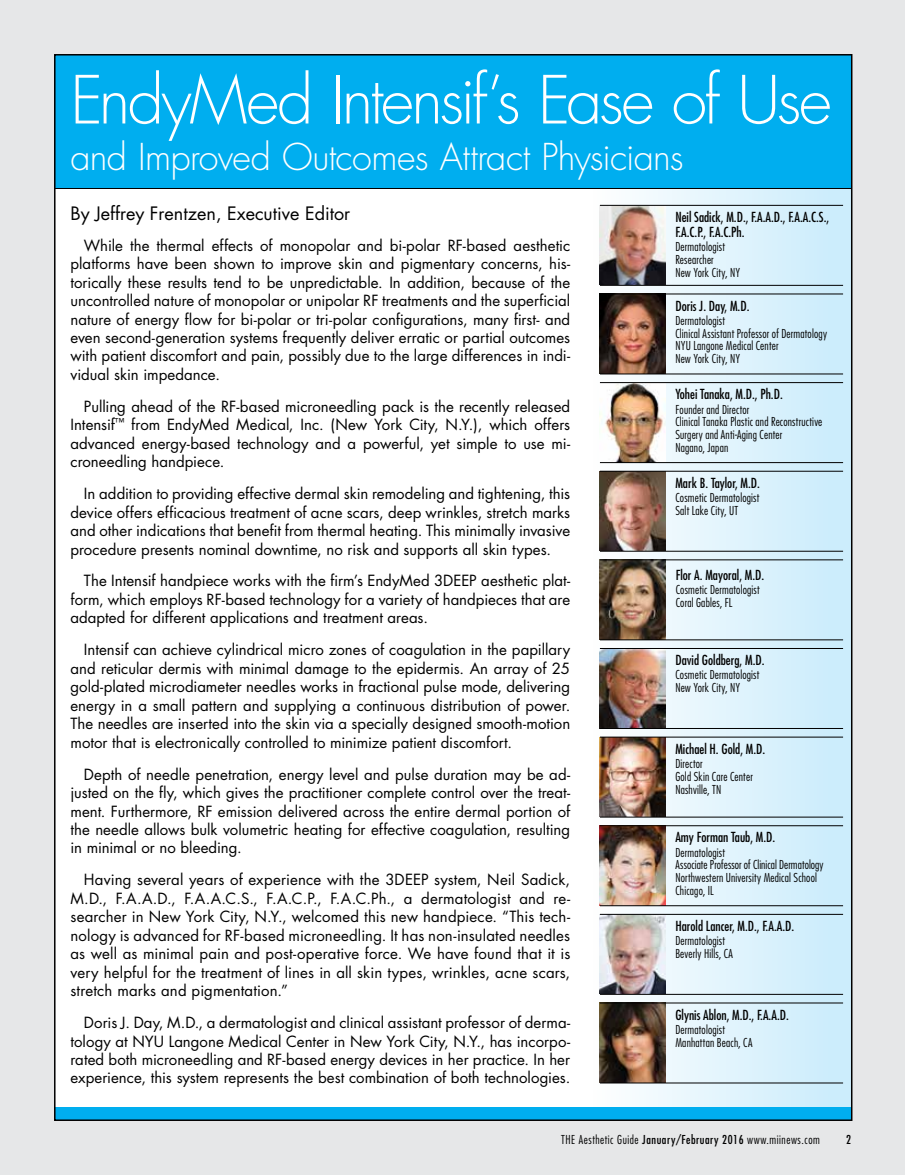
<style>
.page{position:relative;width:905px;height:1175px;background:#fff}
.page>*{position:absolute;margin:0;border:0;box-sizing:border-box;transform-origin:0 0}
.t1{font:300 64.5px "Futura";letter-spacing:-.04em;color:#fff}
.t2{font:300 36px "Futura";letter-spacing:-.02em;color:#fff}
.t3{font:18px "Futura";color:#000}
.t4{font:15px/18.5px "Futura";color:#000;text-align:justify}
.t5{font:condensed 13.5px/15px "Futura";color:#000}
.t6{font:300 condensed 12px/12.8px "Futura";letter-spacing:.015em;color:#000}
.t7{font:300 condensed 12px "Futura";letter-spacing:.045em;color:#000}
.t8{font:condensed 12px "Futura";color:#000}
.s1{font-weight:400}
</style>
<div class="page">
<div style="left:0;top:0;width:904px;height:1174px;background:#e6e7e8"></div>
<div style="left:55px;top:186px;width:796px;height:925px;background:#fff"></div>
<svg style="left:599px;top:189px;width:250px;height:918px;background:#daeff9"></svg>
<div style="left:55px;top:55px;width:796px;height:134px;background:#00aeef"></div>
<div style="left:55px;top:1107px;width:796px;height:13px;background:#00aeef"></div>
<hr style="left:55px;top:188px;width:796px;height:1px;background:#000">
<img style="left:600px;top:206px;width:65px;height:79px">
<hr style="left:600px;top:205px;width:243px;height:1px;background:#000">
<hr style="left:600px;top:285px;width:243px;height:1px;background:#000">
<img style="left:600px;top:560px;width:65px;height:79px">
<hr style="left:600px;top:559px;width:243px;height:1px;background:#000">
<hr style="left:600px;top:639px;width:243px;height:1px;background:#000">
<img style="left:600px;top:383px;width:65px;height:79px">
<hr style="left:600px;top:382px;width:243px;height:1px;background:#000">
<hr style="left:600px;top:462px;width:243px;height:1px;background:#000">
<img style="left:600px;top:737px;width:65px;height:79px">
<hr style="left:600px;top:736px;width:243px;height:1px;background:#000">
<hr style="left:600px;top:816px;width:243px;height:1px;background:#000">
<img style="left:600px;top:915px;width:65px;height:79px">
<hr style="left:600px;top:914px;width:243px;height:1px;background:#000">
<hr style="left:600px;top:994px;width:243px;height:1px;background:#000">
<img style="left:600px;top:294px;width:65px;height:79px">
<hr style="left:600px;top:293px;width:243px;height:1px;background:#000">
<hr style="left:600px;top:373px;width:243px;height:1px;background:#000">
<img style="left:600px;top:649px;width:65px;height:79px">
<hr style="left:600px;top:648px;width:243px;height:1px;background:#000">
<hr style="left:600px;top:728px;width:243px;height:1px;background:#000">
<img style="left:600px;top:472px;width:65px;height:79px">
<hr style="left:600px;top:471px;width:243px;height:1px;background:#000">
<hr style="left:600px;top:551px;width:243px;height:1px;background:#000">
<img style="left:600px;top:826px;width:65px;height:79px">
<hr style="left:600px;top:825px;width:243px;height:1px;background:#000">
<hr style="left:600px;top:905px;width:243px;height:1px;background:#000">
<img style="left:600px;top:1003px;width:65px;height:79px">
<hr style="left:600px;top:1002px;width:243px;height:1px;background:#000">
<hr style="left:600px;top:1082px;width:243px;height:1px;background:#000">
<h1 class="t1" style="left:70px;top:61px;width:763px">EndyMed Intensif’s Ease of Use</h1>
<h2 class="t2" style="left:70px;top:135px;width:614px">and Improved Outcomes Attract Physicians</h2>
<p class="t5" style="left:675px;top:209px;width:155px">Neil Sadick, M.D., F.A.A.D., F.A.A.C.S.,<br>F.A.C.P., F.A.C.Ph.</p>
<p class="t6" style="left:675px;top:240px;width:66px">Dermatologist<br>Researcher<br>New York City, NY</p>
<p class="t3" style="left:70px;top:202px;width:281px">By Jeffrey Frentzen, Executive Editor</p>
<p class="t4" style="left:70px;top:236px;width:501px;text-indent:14px">While the thermal effects of monopolar and bi-polar RF-based aesthetic platforms have been shown to improve skin and pigmentary concerns, his&shy;torically these results tend to be unpredictable. In addition, because of the uncontrolled nature of monopolar or unipolar RF treatments and the superficial nature of energy flow for bi-polar or tri-polar configurations, many first- and even second-generation systems frequently deliver erratic or partial outcomes with patient discomfort and pain, possibly due to the large differences in indi&shy;vidual skin impedance.</p>
<p class="t4" style="left:70px;top:397px;width:501px;text-indent:14px">Pulling ahead of the RF-based microneedling pack is the recently released Intensif<sup>™</sup> from EndyMed Medical, Inc. (New York City, N.Y.), which offers advanced energy-based technology and a powerful, yet simple to use mi&shy;croneedling handpiece.</p>
<p class="t4" style="left:70px;top:484px;width:501px;text-indent:14px">In addition to providing effective dermal skin remodeling and tightening, this device offers efficacious treatment of acne scars, deep wrinkles, stretch marks and other indications that benefit from thermal heating. This minimally invasive procedure presents nominal downtime, no risk and supports all skin types.</p>
<p class="t4" style="left:70px;top:572px;width:501px;text-indent:13px">The Intensif handpiece works with the firm’s EndyMed 3DEEP aesthetic plat&shy;form, which employs RF-based technology for a variety of handpieces that are adapted for different applications and treatment areas.</p>
<p class="t4" style="left:70px;top:641px;width:501px;text-indent:14px">Intensif can achieve cylindrical micro zones of coagulation in the papillary and reticular dermis with minimal damage to the epidermis. An array of 25 gold-plated microdiameter needles works in fractional pulse mode, delivering energy in a small pattern and supplying a continuous distribution of power.<br>The needles are inserted into the skin via a specially designed smooth-motion motor that is electronically controlled to minimize patient discomfort.</p>
<p class="t4" style="left:70px;top:765px;width:501px;text-indent:13px">Depth of needle penetration, energy level and pulse duration may be ad&shy;justed on the fly, which gives the practitioner complete control over the treat&shy;ment. Furthermore, RF emission delivered across the entire dermal portion of the needle allows bulk volumetric heating for effective coagulation, resulting in minimal or no bleeding.</p>
<p class="t4" style="left:70px;top:870px;width:501px;text-indent:14px">Having several years of experience with the 3DEEP system, Neil Sadick, M.D., F.A.A.D., F.A.A.C.S., F.A.C.P., F.A.C.Ph., a dermatologist and re&shy;searcher in New York City, N.Y., welcomed this new handpiece. “This tech&shy;nology is advanced for RF-based microneedling. It has non-insulated needles as well as minimal pain and post-operative force. We have found that it is very helpful for the treatment of lines in all skin types, wrinkles, acne scars, stretch marks and pigmentation.”</p>
<p class="t4" style="left:70px;top:1013px;width:501px;text-indent:13px">Doris J. Day, M.D., a dermatologist and clinical assistant professor of derma&shy;tology at NYU Langone Medical Center in New York City, N.Y., has incorpo&shy;rated both microneedling and RF-based energy devices in her practice. In her experience, this system represents the best combination of both technologies.</p>
<p class="t5" style="left:675px;top:298px;width:76px">Doris J. Day, M.D.</p>
<p class="t6" style="left:675px;top:314px;width:153px">Dermatologist<br>Clinical Assistant Professor of Dermatology<br>NYU Langone Medical Center<br>New York City, NY</p>
<p class="t5" style="left:675px;top:387px;width:109px">Yohei Tanaka, M.D., Ph.D.</p>
<p class="t6" style="left:675px;top:403px;width:148px">Founder and Director<br>Clinical Tanaka Plastic and Reconstructive<br>Surgery and Anti-Aging Center<br>Nagano, Japan</p>
<p class="t5" style="left:675px;top:475px;width:86px">Mark B. Taylor, M.D.</p>
<p class="t6" style="left:675px;top:491px;width:85px">Cosmetic Dermatologist<br>Salt Lake City, UT</p>
<p class="t5" style="left:675px;top:567px;width:90px">Flor A. Mayoral, M.D.</p>
<p class="t6" style="left:675px;top:583px;width:85px">Cosmetic Dermatologist<br>Coral Gables, FL</p>
<p class="t5" style="left:675px;top:652px;width:91px">David Goldberg, M.D.</p>
<p class="t6" style="left:675px;top:668px;width:85px">Cosmetic Dermatologist<br>New York City, NY</p>
<p class="t5" style="left:675px;top:741px;width:91px">Michael H. Gold, M.D.</p>
<p class="t6" style="left:675px;top:757px;width:79px">Director<br>Gold Skin Care Center<br>Nashville, TN</p>
<p class="t5" style="left:675px;top:829px;width:101px">Amy Forman Taub, M.D.</p>
<p class="t6" style="left:675px;top:846px;width:150px">Dermatologist<br>Associate Professor of Clinical Dermatology<br>Northwestern University Medical School<br>Chicago, IL</p>
<p class="t5" style="left:675px;top:918px;width:120px">Harold Lancer, M.D., F.A.A.D.</p>
<p class="t6" style="left:675px;top:934px;width:59px">Dermatologist<br>Beverly Hills, CA</p>
<p class="t5" style="left:675px;top:1007px;width:115px">Glynis Ablon, M.D., F.A.A.D.</p>
<p class="t6" style="left:675px;top:1023px;width:79px">Dermatologist<br>Manhattan Beach, CA</p>
<p class="t7" style="left:561px;top:1132px;width:260px">THE Aesthetic Guide <span class="s1">January/February 2016</span> www.miinews.com</p>
<p class="t8" style="left:846px;top:1132px;width:6px">2</p>
</div>
